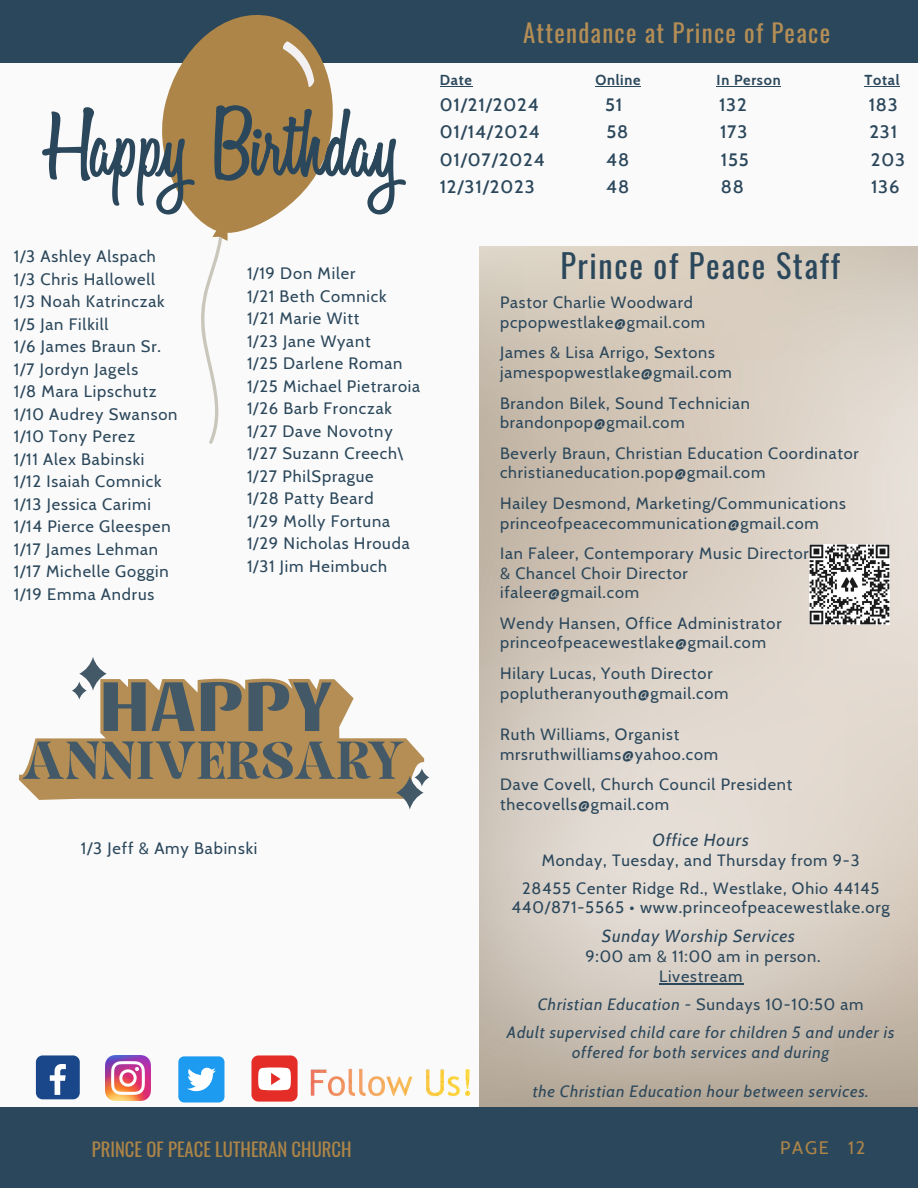
<style>
.page{position:relative;width:918px;height:1188px;background:#fafafa}
.page>*{position:absolute;margin:0;border:0;box-sizing:border-box;transform-origin:0 0}
.t1{font:32.4px "Oswald";letter-spacing:.05em;color:#2b475b}
.t2{font:24.9px "Oswald";letter-spacing:.05em;color:#b48e55}
.t3{font:18.75px "Oswald";color:#ad8548}
.t4{font:500 18.3px "Cabin";letter-spacing:.05em;color:#2b475b}
.t5{font:18px "Cabin";letter-spacing:.1em;color:#ad8548}
.t6{font:italic 17.4px "Cabin";letter-spacing:.05em;color:#2b475b}
.t7{font:16.65px "Cabin";letter-spacing:.05em;color:#2b475b}
.t8{font:16.5px/22.5px "Cabin";letter-spacing:.05em;color:#2b475b}
.t9{font:16.35px/19.6px "Cabin";letter-spacing:.05em;color:#2b475b}
.t10{font:italic 16.35px/28.2px "Cabin";letter-spacing:.05em;color:#2b475b;text-align:center}
.t11{font:700 14.4px "Cabin";letter-spacing:.05em;color:#2b475b}
.s1{font-style:normal}
</style>
<div class="page">
<img style="left:479px;top:247px;width:439px;height:860px">
<div style="left:0;top:1107px;width:918px;height:81px;background:#2b475b"></div>
<img style="left:310px;top:1068px;width:161px;height:29px">
<div style="left:36px;top:1055px;width:44px;height:44px;background:#1a4789;border-radius:7px"></div>
<svg style="left:50px;top:1064px;width:16px;height:31px"></svg>
<img style="left:106px;top:1056px;width:45px;height:45px">
<div style="left:178px;top:1056px;width:46px;height:47px;background:#1d9bf0;border-radius:6px"></div>
<svg style="left:187px;top:1068px;width:29px;height:23px"></svg>
<div style="left:251px;top:1055px;width:47px;height:47px;background:#e52d27;border-radius:7px"></div>
<svg style="left:258px;top:1068px;width:33px;height:22px"></svg>
<hr style="left:659px;top:983px;width:84px;height:1px;background:#2b475b">
<img style="left:810px;top:545px;width:80px;height:80px">
<div style="left:0;top:0;width:918px;height:63px;background:#2b475b"></div>
<svg style="left:165px;top:15px;width:168px;height:218px;fill:#ad8548"></svg>
<svg style="left:200px;top:230px;width:28px;height:214px"></svg>
<svg style="left:281px;top:40px;width:34px;height:50px;background:#bb9d6f"></svg>
<svg style="left:42px;top:105px;width:364px;height:109px"></svg>
<svg style="left:23px;top:657px;width:406px;height:153px"></svg>
<hr style="left:440px;top:86px;width:33px;height:1px;background:#2b475b">
<hr style="left:595px;top:86px;width:46px;height:1px;background:#2b475b">
<hr style="left:717px;top:86px;width:64px;height:1px;background:#2b475b">
<hr style="left:865px;top:86px;width:35px;height:1px;background:#2b475b">
<h2 class="t2" style="left:523px;top:13px;width:309px">Attendance at Prince of Peace</h2>
<p class="t11" style="left:440px;top:71px;width:34px">Date</p>
<p class="t11" style="left:595px;top:71px;width:47px">Online</p>
<p class="t11" style="left:717px;top:71px;width:66px">In Person</p>
<p class="t11" style="left:865px;top:71px;width:37px">Total</p>
<p class="t4" style="left:440px;top:93px;width:100px">01/21/2024</p>
<p class="t4" style="left:605px;top:93px;width:19px">51</p>
<p class="t4" style="left:719px;top:93px;width:29px">132</p>
<p class="t4" style="left:869px;top:93px;width:31px">183</p>
<p class="t4" style="left:440px;top:121px;width:102px">01/14/2024</p>
<p class="t4" style="left:606px;top:121px;width:23px">58</p>
<p class="t4" style="left:720px;top:121px;width:29px">173</p>
<p class="t4" style="left:869px;top:121px;width:29px">231</p>
<p class="t4" style="left:440px;top:148px;width:107px">01/07/2024</p>
<p class="t4" style="left:606px;top:148px;width:24px">48</p>
<p class="t4" style="left:721px;top:148px;width:29px">155</p>
<p class="t4" style="left:871px;top:148px;width:36px">203</p>
<p class="t4" style="left:440px;top:176px;width:96px">12/31/2023</p>
<p class="t4" style="left:606px;top:176px;width:24px">48</p>
<p class="t4" style="left:721px;top:176px;width:25px">88</p>
<p class="t4" style="left:871px;top:176px;width:30px">136</p>
<p class="t8" style="left:14px;top:245px;width:165px">1/3 Ashley Alspach<br>1/3 Chris Hallowell<br>1/3 Noah Katrinczak<br>1/5 Jan Filkill<br>1/6 James Braun Sr.<br>1/7 Jordyn Jagels<br>1/8 Mara Lipschutz<br>1/10 Audrey Swanson<br>1/10 Tony Perez<br>1/11 Alex Babinski<br>1/12 Isaiah Comnick<br>1/13 Jessica Carimi<br>1/14 Pierce Gleespen<br>1/17 James Lehman<br>1/17 Michelle Goggin<br>1/19 Emma Andrus</p>
<p class="t8" style="left:247px;top:262px;width:175px">1/19 Don Miler<br>1/21 Beth Comnick<br>1/21 Marie Witt<br>1/23 Jane Wyant<br>1/25 Darlene Roman<br>1/25 Michael Pietraroia<br>1/26 Barb Fronczak<br>1/27 Dave Novotny<br>1/27 Suzann Creech\<br>1/27 PhilSprague<br>1/28 Patty Beard<br>1/29 Molly Fortuna<br>1/29 Nicholas Hrouda<br>1/31 Jim Heimbuch</p>
<p class="t8" style="left:81px;top:837px;width:178px">1/3 Jeff &amp; Amy Babinski</p>
<h1 class="t1" style="left:560px;top:240px;width:281px">Prince of Peace Staff</h1>
<p class="t9" style="left:500px;top:293px;width:207px">Pastor Charlie Woodward pcpopwestlake@gmail.com</p>
<p class="t9" style="left:500px;top:343px;width:233px">James &amp; Lisa Arrigo, Sextons jamespopwestlake@gmail.com</p>
<p class="t9" style="left:500px;top:393px;width:251px">Brandon Bilek, Sound Technician brandonpop@gmail.com</p>
<p class="t9" style="left:500px;top:443px;width:360px">Beverly Braun, Christian Education Coordinator christianeducation.pop@gmail.com</p>
<p class="t9" style="left:500px;top:493px;width:347px">Hailey Desmond, Marketing/Communications princeofpeacecommunication@gmail.com</p>
<p class="t9" style="left:500px;top:543px;width:310px">Ian Faleer, Contemporary Music Director &amp; Chancel Choir Director ifaleer@gmail.com</p>
<p class="t9" style="left:500px;top:613px;width:283px">Wendy Hansen, Office Administrator princeofpeacewestlake@gmail.com</p>
<p class="t9" style="left:500px;top:663px;width:230px">Hilary Lucas, Youth Director poplutheranyouth@gmail.com</p>
<p class="t9" style="left:500px;top:725px;width:220px">Ruth Williams, Organist mrsruthwilliams@yahoo.com</p>
<p class="t9" style="left:500px;top:775px;width:294px">Dave Covell, Church Council President thecovells@gmail.com</p>
<p class="t6" style="left:652px;top:829px;width:98px">Office Hours</p>
<p class="t9" style="left:522px;top:846px;width:359px;line-height:28.2px;text-align:center">Monday, Tuesday, and Thursday from 9-3<br>28455 Center Ridge Rd., Westlake, Ohio 44145</p>
<p class="t7" style="left:511px;top:897px;width:380px">440/871-5565 • www.princeofpeacewestlake.org</p>
<p class="t6" style="left:602px;top:925px;width:195px">Sunday Worship Services</p>
<p class="t9" style="left:585px;top:947px;width:236px;text-align:center">9:00 am &amp; 11:00 am in person.<br>Livestream</p>
<p class="t10" style="left:507px;top:990px;width:389px">Christian Education - <span class="s1">Sundays 10-10:50 am<br></span>Adult supervised child care for children 5 and under is</p>
<p class="t10" style="left:572px;top:1038px;width:259px">offered for both services and during</p>
<p class="t10" style="left:533px;top:1077px;width:337px">the Christian Education hour between services.</p>
<p class="t3" style="left:92px;top:1134px;width:261px">PRINCE OF PEACE LUTHERAN CHURCH</p>
<p class="t5" style="left:780px;top:1136px;width:87px">PAGE 12</p>
</div>
